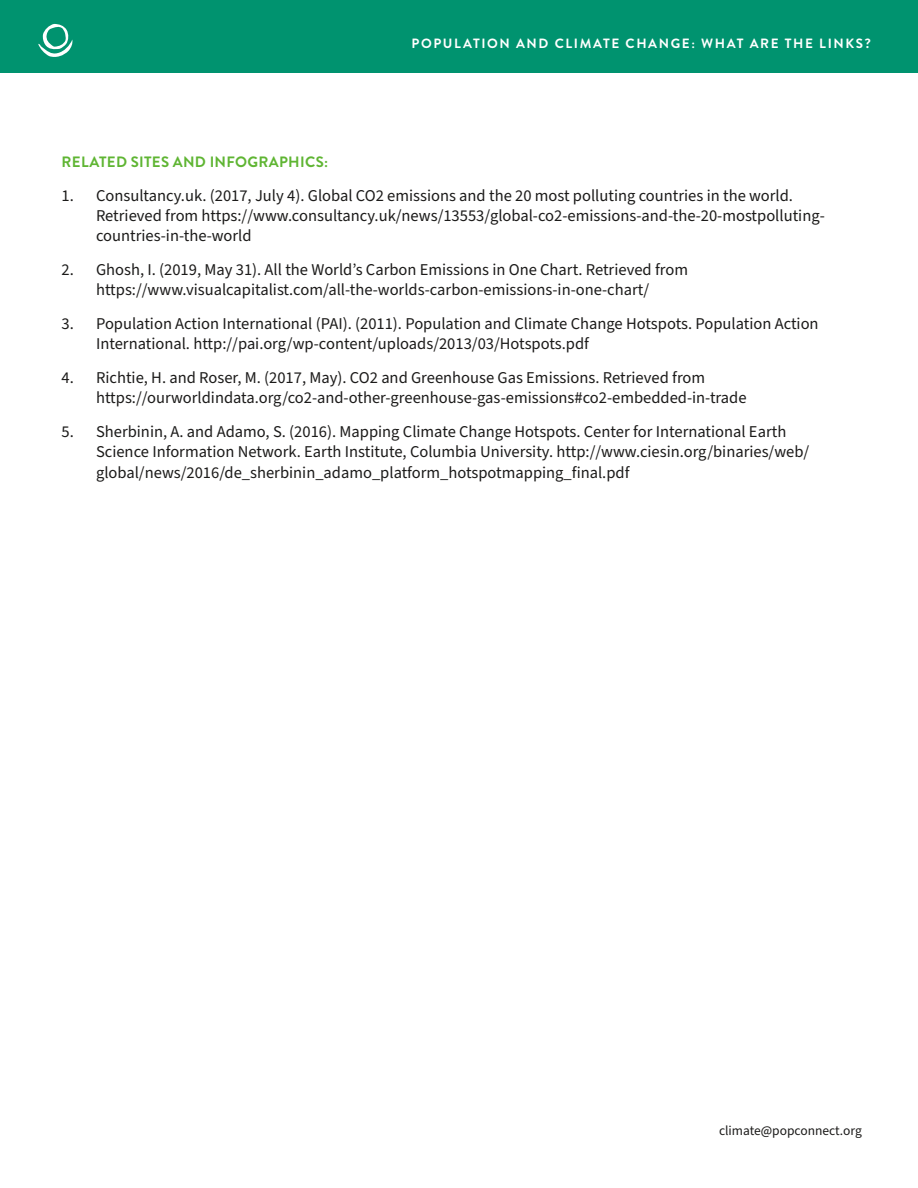
<style>
.page{position:relative;width:918px;height:1188px;background:#fff}
.page>*{position:absolute;margin:0;border:0;box-sizing:border-box;transform-origin:0 0}
.t1{font:16.5px/20.2px "Source Sans Pro";color:#1c1b1a}
.t2{font:700 15px "Brandon Grotesque";letter-spacing:.02em;color:#5fb533}
.t3{font:700 13.5px "Brandon Grotesque";letter-spacing:.12em;color:#fff}
.t4{font:13.5px "Source Sans Pro";color:#1c1b1a}
</style>
<div class="page">
<div style="left:0;top:0;width:918px;height:72px;background:#00936f"></div>
<svg style="left:38px;top:24px;width:35px;height:33px"></svg>
<p class="t3" style="left:411px;top:34px;width:461px">POPULATION AND CLIMATE CHANGE: WHAT ARE THE LINKS?</p>
<p class="t2" style="left:62px;top:151px;width:268px">RELATED SITES AND INFOGRAPHICS:</p>
<p class="t1" style="left:96px;top:186px;width:730px;text-indent:-35px">1. Consultancy.uk. (2017, July 4). Global CO2 emissions and the 20 most polluting countries in the world.<br>Retrieved from https://www.consultancy.uk/news/13553/global-co2-emissions-and-the-20-mostpolluting&shy;countries-in-the-world</p>
<p class="t1" style="left:62px;top:260px;width:628px;text-align:center">2. Ghosh, I. (2019, May 31). All the World’s Carbon Emissions in One Chart. Retrieved from https://www.visualcapitalist.com/all-the-worlds-carbon-emissions-in-one-chart/</p>
<p class="t1" style="left:96px;top:314px;width:724px;text-indent:-35px">3. Population Action International (PAI). (2011). Population and Climate Change Hotspots. Population Action<br>International. http://pai.org/wp-content/uploads/2013/03/Hotspots.pdf</p>
<p class="t1" style="left:96px;top:368px;width:652px;text-indent:-35px">4. Richtie, H. and Roser, M. (2017, May). CO2 and Greenhouse Gas Emissions. Retrieved from https://ourworldindata.org/co2-and-other-greenhouse-gas-emissions#co2-embedded-in-trade</p>
<p class="t1" style="left:96px;top:422px;width:715px;text-indent:-35px">5. Sherbinin, A. and Adamo, S. (2016). Mapping Climate Change Hotspots. Center for International Earth<br>Science Information Network. Earth Institute, Columbia University. http://www.ciesin.org/binaries/web/ global/news/2016/de_sherbinin_adamo_platform_hotspotmapping_final.pdf</p>
<p class="t4" style="left:719px;top:1121px;width:144px">climate@popconnect.org</p>
</div>
